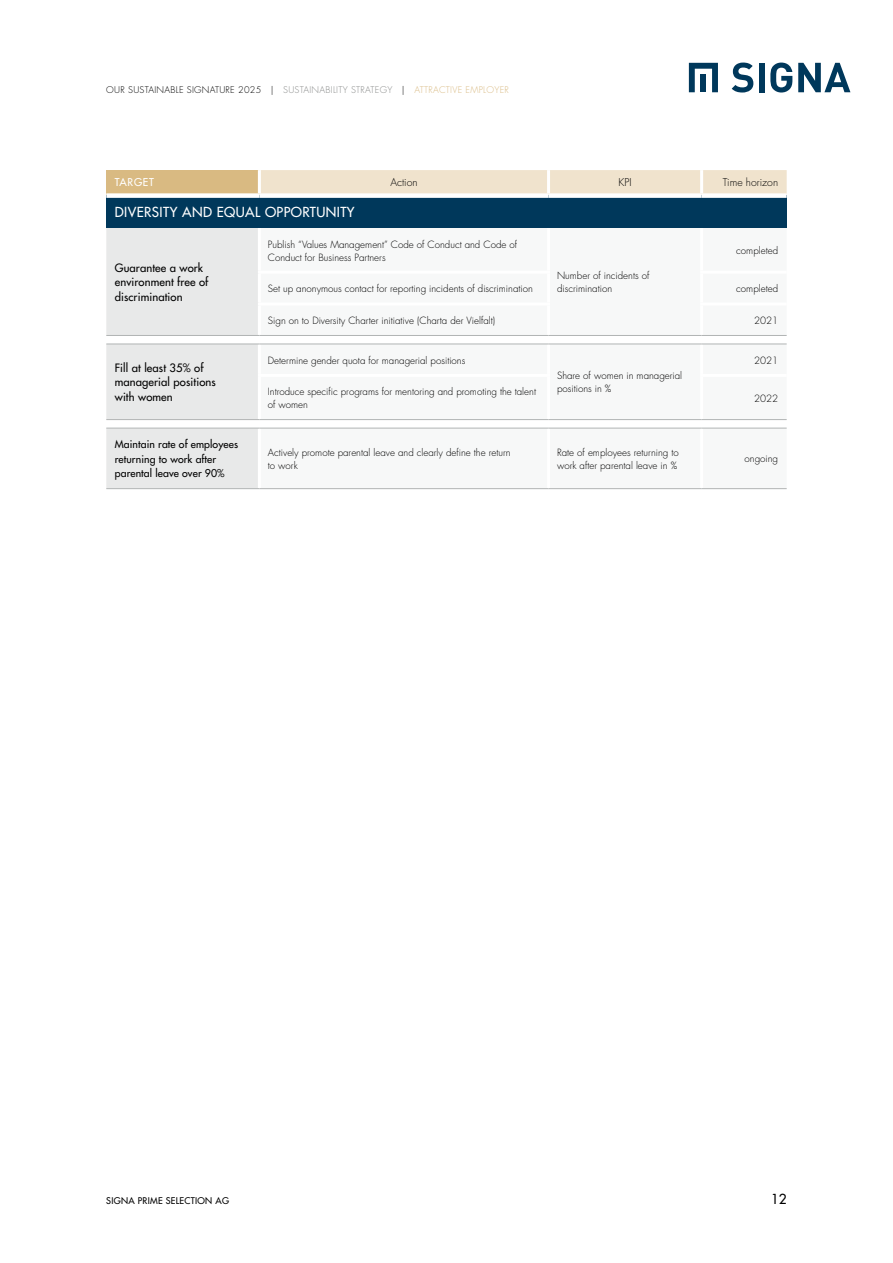
<style>
.page{position:relative;width:893px;height:1263px;background:#fff}
.page>*{position:absolute;margin:0;border:0;box-sizing:border-box;transform-origin:0 0}
.t1{font:500 13.5px "Futura Std";letter-spacing:.03em;color:#fff}
.t2{font:500 13.5px "Futura Std";color:#000}
.t3{font:500 11.25px/14.2px "Futura Std";letter-spacing:.01em;color:#000}
.t4{font:500 10.5px/14.2px "Futura Std";letter-spacing:.01em;color:#000}
.t5{font:300 10.5px "Futura Std";color:#000}
.t6{font:500 10.5px "Futura Std";letter-spacing:.07em;color:#fff}
.t7{font:300 9.75px/12.8px "Futura Std";color:#000}
.t8{font:300 9px "Futura Std";letter-spacing:.03em;color:#000}
.t9{font:500 9px "Futura Std";letter-spacing:.03em;color:#000}
.s1{color:#878988}
.s2{color:#d9ba82}
</style>
<div class="page">
<svg style="left:798px;top:63px;width:52px;height:29px"></svg>
<svg style="left:770px;top:63px;width:22px;height:30px"></svg>
<div style="left:759px;top:63px;width:6px;height:29px;background:#00385b"></div>
<svg style="left:732px;top:63px;width:21px;height:30px"></svg>
<svg style="left:689px;top:63px;width:29px;height:29px"></svg>
<div style="left:106px;top:170px;width:153px;height:26px;background:#d9ba82"></div>
<div style="left:261px;top:170px;width:526px;height:23px;background:#f0e3cd"></div>
<div style="left:106px;top:196px;width:681px;height:32px;background:#00385b"></div>
<svg style="left:261px;top:343px;width:526px;height:85px"></svg>
<hr style="left:258px;top:170px;width:3px;height:23px;background:#fff">
<hr style="left:547px;top:170px;width:3px;height:23px;background:#fff">
<hr style="left:700px;top:170px;width:3px;height:23px;background:#fff">
<svg style="left:106px;top:228px;width:155px;height:260px;background:#e9eaea"></svg>
<hr style="left:258px;top:428px;width:3px;height:60px;background:#fff">
<hr style="left:547px;top:344px;width:3px;height:30px;background:#fff">
<hr style="left:547px;top:377px;width:3px;height:42px;background:#fff">
<svg style="left:547px;top:420px;width:3px;height:8px"></svg>
<hr style="left:700px;top:344px;width:3px;height:30px;background:#fff">
<hr style="left:700px;top:377px;width:3px;height:42px;background:#fff">
<svg style="left:700px;top:420px;width:3px;height:8px"></svg>
<hr style="left:258px;top:271px;width:292px;height:3px;background:#fff">
<hr style="left:258px;top:302px;width:292px;height:3px;background:#fff">
<hr style="left:258px;top:374px;width:292px;height:3px;background:#fff">
<hr style="left:700px;top:374px;width:87px;height:3px;background:#fff">
<hr style="left:106px;top:488px;width:153px;height:1px;background:#b1b4b4">
<hr style="left:259px;top:488px;width:290px;height:1px;background:#b1b4b4">
<hr style="left:549px;top:488px;width:153px;height:1px;background:#b1b4b4">
<hr style="left:702px;top:488px;width:85px;height:1px;background:#b1b4b4">
<hr style="left:106px;top:335px;width:153px;height:1px;background:#b1b4b4">
<hr style="left:259px;top:335px;width:290px;height:1px;background:#b1b4b4">
<hr style="left:549px;top:335px;width:153px;height:1px;background:#b1b4b4">
<hr style="left:702px;top:335px;width:85px;height:1px;background:#b1b4b4">
<hr style="left:106px;top:344px;width:153px;height:1px;background:#b1b4b4">
<hr style="left:259px;top:344px;width:290px;height:1px;background:#b1b4b4">
<hr style="left:549px;top:344px;width:153px;height:1px;background:#b1b4b4">
<hr style="left:702px;top:344px;width:85px;height:1px;background:#b1b4b4">
<hr style="left:106px;top:419px;width:153px;height:1px;background:#b1b4b4">
<hr style="left:259px;top:419px;width:290px;height:1px;background:#b1b4b4">
<hr style="left:549px;top:419px;width:153px;height:1px;background:#b1b4b4">
<hr style="left:702px;top:419px;width:85px;height:1px;background:#b1b4b4">
<hr style="left:106px;top:428px;width:153px;height:1px;background:#b1b4b4">
<hr style="left:259px;top:428px;width:290px;height:1px;background:#b1b4b4">
<hr style="left:549px;top:428px;width:153px;height:1px;background:#b1b4b4">
<hr style="left:702px;top:428px;width:85px;height:1px;background:#b1b4b4">
<div style="left:106px;top:193px;width:153px;height:5px;background:#fff"></div>
<div style="left:259px;top:193px;width:290px;height:5px;background:#fff"></div>
<div style="left:549px;top:193px;width:153px;height:5px;background:#fff"></div>
<div style="left:702px;top:193px;width:85px;height:5px;background:#fff"></div>
<p class="t8" style="left:106px;top:84px;width:404px">OUR SUSTAINABLE SIGNATURE 2025 | <span class="s1">SUSTAINABILITY STRATEGY</span> | <span class="s2">ATTRACTIVE EMPLOYER</span></p>
<p class="t6" style="left:115px;top:176px;width:41px">TARGET</p>
<p class="t5" style="left:390px;top:176px;width:29px">Action</p>
<p class="t5" style="left:618px;top:176px;width:15px">KPI</p>
<p class="t5" style="left:723px;top:176px;width:57px">Time horizon</p>
<h1 class="t1" style="left:115px;top:204px;width:241px">DIVERSITY AND EQUAL OPPORTUNITY</h1>
<p class="t3" style="left:115px;top:261px;width:95px">Guarantee a work environment free of discrimination</p>
<p class="t3" style="left:115px;top:361px;width:103px">Fill at least 35% of managerial positions with women</p>
<p class="t7" style="left:268px;top:238px;width:251px">Publish “Values Management” Code of Conduct and Code of<br>Conduct for Business Partners</p>
<p class="t7" style="left:736px;top:244px;width:43px">completed</p>
<p class="t7" style="left:557px;top:270px;width:94px">Number of incidents of discrimination</p>
<p class="t7" style="left:268px;top:282px;width:267px">Set up anonymous contact for reporting incidents of discrimination</p>
<p class="t7" style="left:736px;top:282px;width:43px">completed</p>
<p class="t7" style="left:268px;top:314px;width:229px">Sign on to Diversity Charter initiative (Charta der Vielfalt)</p>
<p class="t7" style="left:754px;top:314px;width:26px">2021</p>
<p class="t7" style="left:268px;top:354px;width:199px">Determine gender quota for managerial positions</p>
<p class="t7" style="left:754px;top:354px;width:26px">2021</p>
<p class="t7" style="left:557px;top:370px;width:127px">Share of women in managerial positions in %</p>
<p class="t7" style="left:268px;top:385px;width:270px">Introduce specific programs for mentoring and promoting the talent of women</p>
<p class="t7" style="left:754px;top:392px;width:26px">2022</p>
<p class="t4" style="left:115px;top:437px;width:125px">Maintain rate of employees returning to work after parental leave over 90%</p>
<p class="t7" style="left:268px;top:446px;width:244px">Actively promote parental leave and clearly define the return to work</p>
<p class="t7" style="left:557px;top:446px;width:123px">Rate of employees returning to work after parental leave in %</p>
<p class="t7" style="left:745px;top:453px;width:35px">ongoing</p>
<p class="t9" style="left:106px;top:1195px;width:124px">SIGNA PRIME SELECTION AG</p>
<h1 class="t2" style="left:771px;top:1191px;width:17px">12</h1>
</div>
